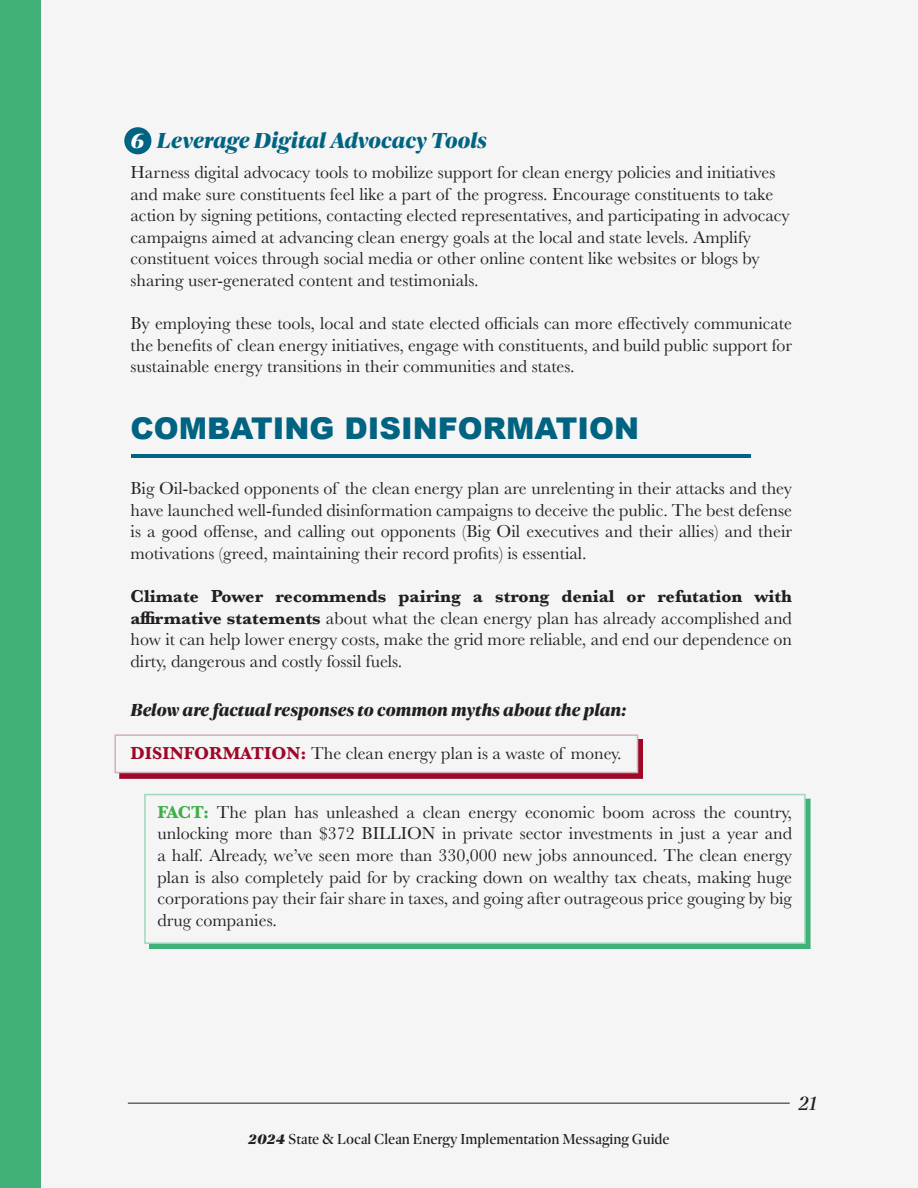
<style>
.page{position:relative;width:918px;height:1188px;background:#fff}
.page>*{position:absolute;margin:0;border:0;box-sizing:border-box;transform-origin:0 0}
.t1{font:900 30px "Arial";color:#006381}
.t2{font:italic 900 22.5px "Dejanire Headline";color:#006381}
.t3{font:italic 21px "Dejanire Headline";color:#231f20}
.t4{font:18px/21.6px "Baskerville";color:#231f20;text-align:justify}
.t5{font:italic 900 18px "Dejanire Headline";color:#231f20}
.t6{font:15px "Dejanire Headline";color:#231f20}
.s1{color:#fff}
.s2{font-weight:700}
.s3{font-weight:700;color:#9e0828}
.s4{font-weight:700;color:#40ae49}
.s5{font-weight:900;font-style:italic}
</style>
<div class="page">
<hr style="left:128px;top:1103px;width:662px;height:1px;background:#231f20">
<div style="left:124px;top:127px;width:27px;height:27px;background:#006381;border-radius:50%"></div>
<svg style="left:119px;top:739px;width:524px;height:39px;background:#a01130"></svg>
<div style="left:115px;top:734px;width:523px;height:39px;background:#f5f5f5;border:2px solid #d0b0ba"></div>
<div style="left:149px;top:799px;width:661px;height:150px;background:#41b179"></div>
<div style="left:144px;top:794px;width:662px;height:150px;background:#f5f5f5;border:2px solid #a0d8bc"></div>
<div style="left:0;top:0;width:40px;height:1188px;background:#41b179"></div>
<hr style="left:132px;top:454px;width:619px;height:4px;background:#006381">
<p class="t2" style="left:131px;top:127px;width:358px"><span class="s1">6</span> Leverage Digital Advocacy Tools</p>
<p class="t4" style="left:131px;top:162px;width:661px;text-align:left">Harness digital advocacy tools to mobilize support for clean energy policies and initiatives and make sure constituents feel like a part of the progress. Encourage constituents to take action by signing petitions, contacting elected representatives, and participating in advocacy campaigns aimed at advancing clean energy goals at the local and state levels. Amplify constituent voices through social media or other online content like websites or blogs by sharing user-generated content and testimonials.</p>
<p class="t4" style="left:131px;top:313px;width:663px">By employing these tools, local and state elected officials can more effectively communicate the benefits of clean energy initiatives, engage with constituents, and build public support for sustainable energy transitions in their communities and states.</p>
<p class="t1" style="left:131px;top:406px;width:510px">COMBATING DISINFORMATION</p>
<p class="t4" style="left:131px;top:478px;width:663px">Big Oil-backed opponents of the clean energy plan are unrelenting in their attacks and they have launched well-funded disinformation campaigns to deceive the public. The best defense is a good offense, and calling out opponents (Big Oil executives and their allies) and their motivations (greed, maintaining their record profits) is essential.</p>
<p class="t4" style="left:131px;top:586px;width:663px"><span class="s2">Climate Power recommends pairing a strong denial or refutation with affirmative statements</span> about what the clean energy plan has already accomplished and how it can help lower energy costs, make the grid more reliable, and end our dependence on dirty, dangerous and costly fossil fuels.</p>
<p class="t5" style="left:131px;top:698px;width:497px">Below are factual responses to common myths about the plan:</p>
<p class="t4" style="left:131px;top:742px;width:493px"><span class="s3">DISINFORMATION:</span> The clean energy plan is a waste of money.</p>
<p class="t4" style="left:158px;top:801px;width:636px"><span class="s4">FACT:</span> The plan has unleashed a clean energy economic boom across the country, unlocking more than $372 BILLION in private sector investments in just a year and a half. Already, we’ve seen more than 330,000 new jobs announced. The clean energy plan is also completely paid for by cracking down on wealthy tax cheats, making huge corporations pay their fair share in taxes, and going after outrageous price gouging by big drug companies.</p>
<p class="t6" style="left:248px;top:1130px;width:423px"><span class="s5">2024</span> State &amp; Local Clean Energy Implementation Messaging Guide</p>
<p class="t3" style="left:798px;top:1091px;width:20px">21</p>
</div>
